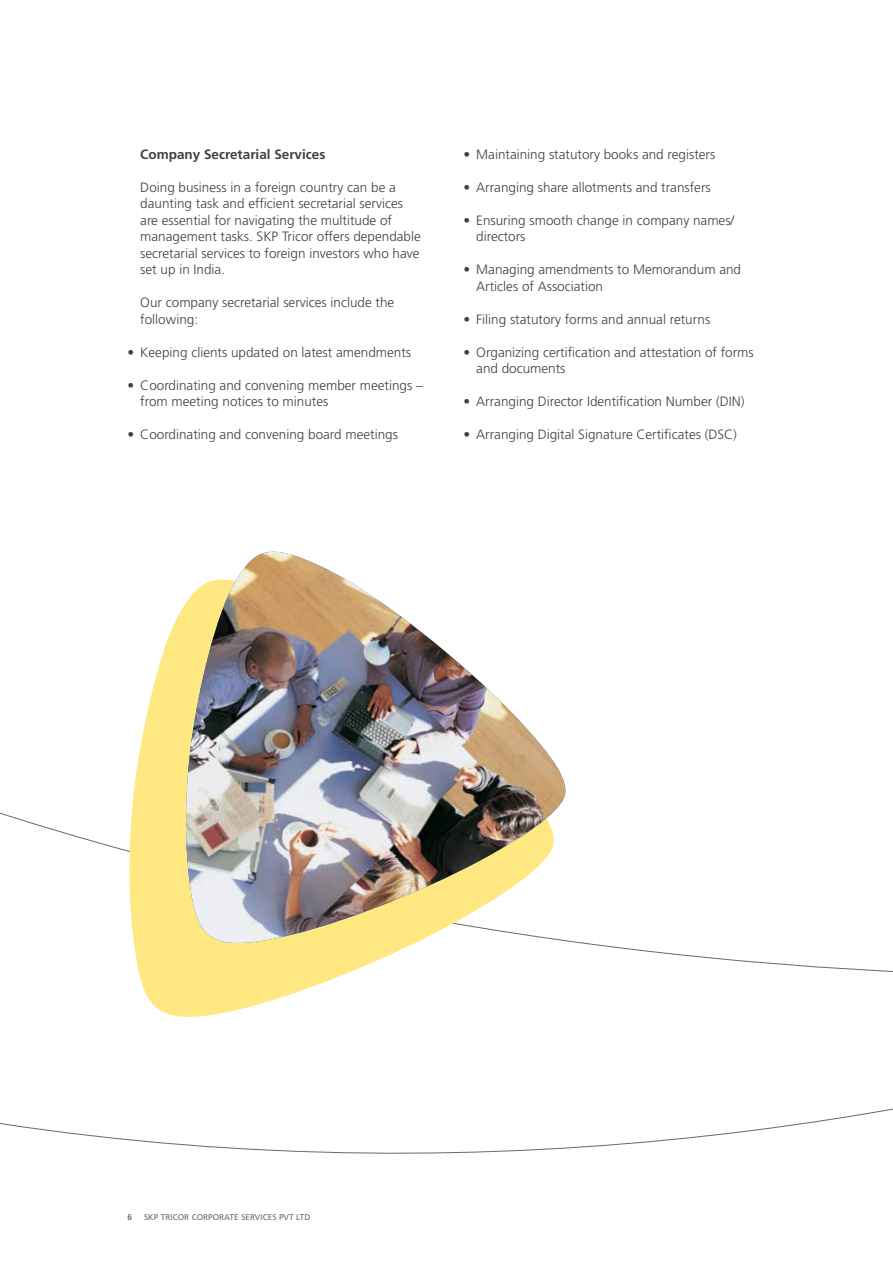
<style>
.page{position:relative;width:893px;height:1263px;background:#fff}
.page>*{position:absolute;margin:0;border:0;box-sizing:border-box;transform-origin:0 0}
.t1{font:300 13.5px/16.5px "Frutiger LT Std";color:#414042}
.t2{font:700 13.5px "Frutiger LT Std";color:#414042}
.t3{font:8.25px "Frutiger LT Std";color:#696a6d}
.t4{font:700 8.25px "Frutiger LT Std";color:#696a6d}
</style>
<div class="page">
<svg style="left:127px;top:606px;width:273px;height:411px;fill:#ffe881"></svg>
<img style="left:184px;top:552px;width:383px;height:398px">
<p class="t2" style="left:140px;top:146px;width:187px">Company Secretarial Services</p>
<p class="t1" style="left:140px;top:179px;width:282px">Doing business in a foreign country can be a daunting task and efficient secretarial services are essential for navigating the multitude of management tasks. SKP Tricor offers dependable secretarial services to foreign investors who have set up in India.</p>
<p class="t1" style="left:140px;top:295px;width:255px">Our company secretarial services include the following:</p>
<p class="t1" style="left:128px;top:344px;width:285px">• Keeping clients updated on latest amendments</p>
<p class="t1" style="left:140px;top:377px;width:284px;text-indent:-13px">• Coordinating and convening member meetings – from meeting notices to minutes</p>
<p class="t1" style="left:128px;top:427px;width:272px">• Coordinating and convening board meetings</p>
<p class="t1" style="left:463px;top:146px;width:253px">• Maintaining statutory books and registers</p>
<p class="t1" style="left:463px;top:179px;width:249px">• Arranging share allotments and transfers</p>
<p class="t1" style="left:476px;top:212px;width:260px;text-indent:-13px">• Ensuring smooth change in company names/ directors</p>
<p class="t1" style="left:476px;top:262px;width:266px;text-indent:-13px">• Managing amendments to Memorandum and<br>Articles of Association</p>
<p class="t1" style="left:463px;top:311px;width:248px">• Filing statutory forms and annual returns</p>
<p class="t1" style="left:476px;top:344px;width:279px;text-indent:-13px">• Organizing certification and attestation of forms and documents</p>
<p class="t1" style="left:463px;top:394px;width:283px">• Arranging Director Identification Number (DIN)</p>
<p class="t1" style="left:463px;top:427px;width:275px">• Arranging Digital Signature Certificates (DSC)</p>
<p class="t4" style="left:128px;top:1212px;width:6px">6</p>
<p class="t3" style="left:144px;top:1212px;width:54px">SKP TRICOR CORPOR</p>
<p class="t3" style="left:224px;top:1212px;width:88px">ATE SERVICES PVT LTD</p>
</div>
